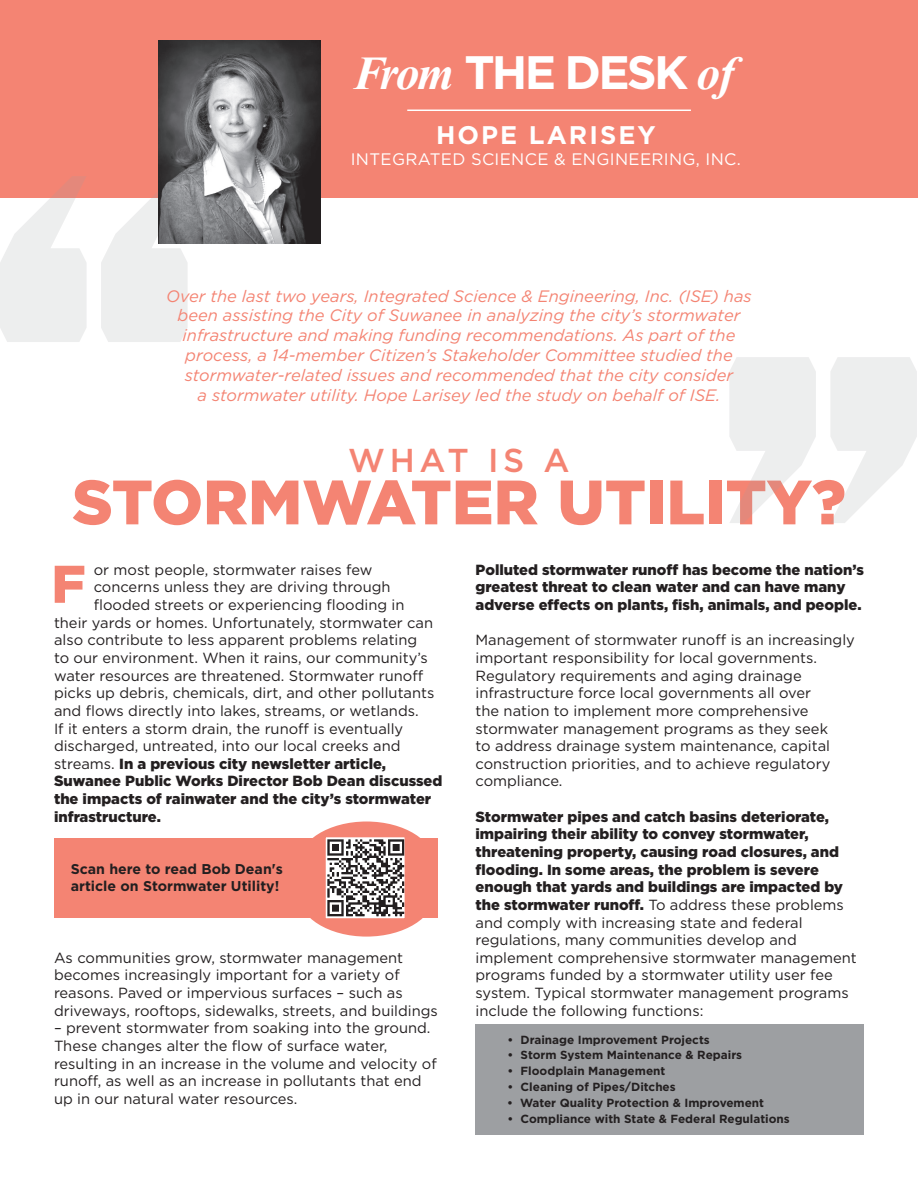
<style>
.page{position:relative;width:918px;height:1188px;background:#fff}
.page>*{position:absolute;margin:0;border:0;box-sizing:border-box;transform-origin:0 0}
.t1{font:900 62.55px "Gotham";color:#f48473}
.t2{font:900 52.95px "Gotham";color:#f48473}
.t3{font:700 46.8px "Gotham";letter-spacing:-.06em;color:#fff}
.t4{font:500 33.15px "Gotham";letter-spacing:.14em;color:#f48473}
.t5{font:700 25.5px "Gotham";letter-spacing:.08em;color:#fff}
.t6{font:16.65px "Gotham";letter-spacing:.02em;color:#fff}
.t7{font:italic 16.5px/19.8px "Gotham";color:#f48473;text-align:center}
.t8{font:14.7px/17.7px "Gotham";color:#231f20}
.t9{font:900 14.7px/17.7px "Gotham";color:#231f20}
.t10{font:700 14.1px/17px "Gotham";color:#231f20}
.t11{font:700 11.7px "Gotham";color:#231f20}
.s1{font-family:"Times New Roman";font-style:italic}
.s2{font-weight:400}
.s3{font-weight:900}
</style>
<div class="page">
<div style="left:0;top:0;width:918px;height:197px;background:#f48473"></div>
<svg style="left:0;top:176px;width:188px;height:166px"></svg>
<svg style="left:729px;top:357px;width:188px;height:166px"></svg>
<img style="left:159px;top:40px;width:162px;height:204px">
<hr style="left:407px;top:110px;width:284px;height:1px;background:#fff">
<div style="left:298px;top:822px;width:137px;height:85px;background:#f48473;border-radius:50%"></div>
<div style="left:298px;top:851px;width:137px;height:86px;background:#f48473;border-radius:50%"></div>
<div style="left:54px;top:838px;width:383px;height:80px;background:#f48473"></div>
<img style="left:326px;top:838px;width:78px;height:80px">
<div style="left:322px;top:834px;width:86px;height:88px;border:3px solid #f48473"></div>
<div style="left:476px;top:1024px;width:388px;height:110px;background:#9d9fa2"></div>
<h3 class="t3" style="left:353px;top:42px;width:383px"><span class="s1">From</span> THE DESK <span class="s1">of</span></h3>
<h3 class="t5" style="left:436px;top:118px;width:221px">HOPE LARISEY</h3>
<p class="t6" style="left:351px;top:149px;width:392px">INTEGRATED SCIENCE &amp; ENGINEERING, INC.</p>
<p class="t7" style="left:166px;top:286px;width:587px">Over the last two years, Integrated Science &amp; Engineering, Inc. (ISE) has been assisting the City of Suwanee in analyzing the city’s stormwater infrastructure and making funding recommendations. As part of the process, a 14-member Citizen’s Stakeholder Committee studied the stormwater-related issues and recommended that the city consider<br>a stormwater utility. Hope Larisey led the study on behalf of ISE.</p>
<h3 class="t4" style="left:348px;top:438px;width:223px">WHAT IS A</h3>
<h1 class="t1" style="left:72px;top:459px;width:775px">STORMWATER UTILITY?</h1>
<p class="t8" style="left:94px;top:560px;width:280px">or most people, stormwater raises few</p>
<p class="t8" style="left:94px;top:578px;width:298px">concerns unless they are driving through</p>
<p class="t8" style="left:94px;top:596px;width:312px">flooded streets or experiencing flooding in</p>
<p class="t8" style="left:54px;top:613px;width:381px">their yards or homes. Unfortunately, stormwater can</p>
<p class="t8" style="left:54px;top:631px;width:365px">also contribute to less apparent problems relating</p>
<p class="t8" style="left:54px;top:649px;width:375px">to our environment. When it rains, our community’s</p>
<p class="t8" style="left:54px;top:666px;width:371px">water resources are threatened. Stormwater runoff</p>
<p class="t8" style="left:54px;top:684px;width:382px">picks up debris, chemicals, dirt, and other pollutants</p>
<p class="t8" style="left:54px;top:702px;width:366px">and flows directly into lakes, streams, or wetlands.</p>
<p class="t8" style="left:54px;top:719px;width:351px">If it enters a storm drain, the runoff is eventually</p>
<p class="t8" style="left:54px;top:737px;width:348px">discharged, untreated, into our local creeks and</p>
<p class="t9" style="left:54px;top:755px;width:334px"><span class="s2">streams.</span> In a previous city newsletter article,</p>
<p class="t9" style="left:54px;top:772px;width:390px">Suwanee Public Works Director Bob Dean discussed</p>
<p class="t9" style="left:54px;top:790px;width:379px">the impacts of rainwater and the city’s stormwater</p>
<p class="t9" style="left:54px;top:808px;width:108px">infrastructure.</p>
<p class="t9" style="left:476px;top:561px;width:390px">Polluted stormwater runoff has become the nation’s greatest threat to clean water and can have many adverse effects on plants, fish, animals, and people.</p>
<p class="t8" style="left:476px;top:631px;width:381px">Management of stormwater runoff is an increasingly important responsibility for local governments.<br>Regulatory requirements and aging drainage infrastructure force local governments all over<br>the nation to implement more comprehensive stormwater management programs as they seek<br>to address drainage system maintenance, capital construction priorities, and to achieve regulatory compliance.</p>
<p class="t8" style="left:476px;top:807px;width:383px"><span class="s3">Stormwater pipes and catch basins deteriorate, impairing their ability to convey stormwater, threatening property, causing road closures, and flooding. In some areas, the problem is severe enough that yards and buildings are impacted by the stormwater runoff.</span> To address these problems and comply with increasing state and federal regulations, many communities develop and implement comprehensive stormwater management programs funded by a stormwater utility user fee system. Typical stormwater management programs include the following functions:</p>
<h2 class="t2" style="left:51px;top:548px;width:36px">F</h2>
<p class="t10" style="left:71px;top:861px;width:214px">Scan here to read Bob Dean's article on Stormwater Utility!</p>
<p class="t8" style="left:54px;top:948px;width:385px">As communities grow, stormwater management becomes increasingly important for a variety of reasons. Paved or impervious surfaces – such as driveways, rooftops, sidewalks, streets, and buildings</p>
<p class="t8" style="left:54px;top:1019px;width:384px">– prevent stormwater from soaking into the ground.<br>These changes alter the flow of surface water, resulting in an increase in the volume and velocity of runoff, as well as an increase in pollutants that end up in our natural water resources.</p>
<p class="t11" style="left:508px;top:1032px;width:204px">• Drainage Improvement Projects</p>
<p class="t11" style="left:508px;top:1048px;width:236px">• Storm System Maintenance &amp; Repairs</p>
<p class="t11" style="left:508px;top:1063px;width:159px">• Floodplain Management</p>
<p class="t11" style="left:508px;top:1079px;width:170px">• Cleaning of Pipes/Ditches</p>
<p class="t11" style="left:507px;top:1095px;width:259px">• Water Quality Protection &amp; Improvement</p>
<p class="t11" style="left:508px;top:1111px;width:284px">• Compliance with State &amp; Federal Regulations</p>
</div>
